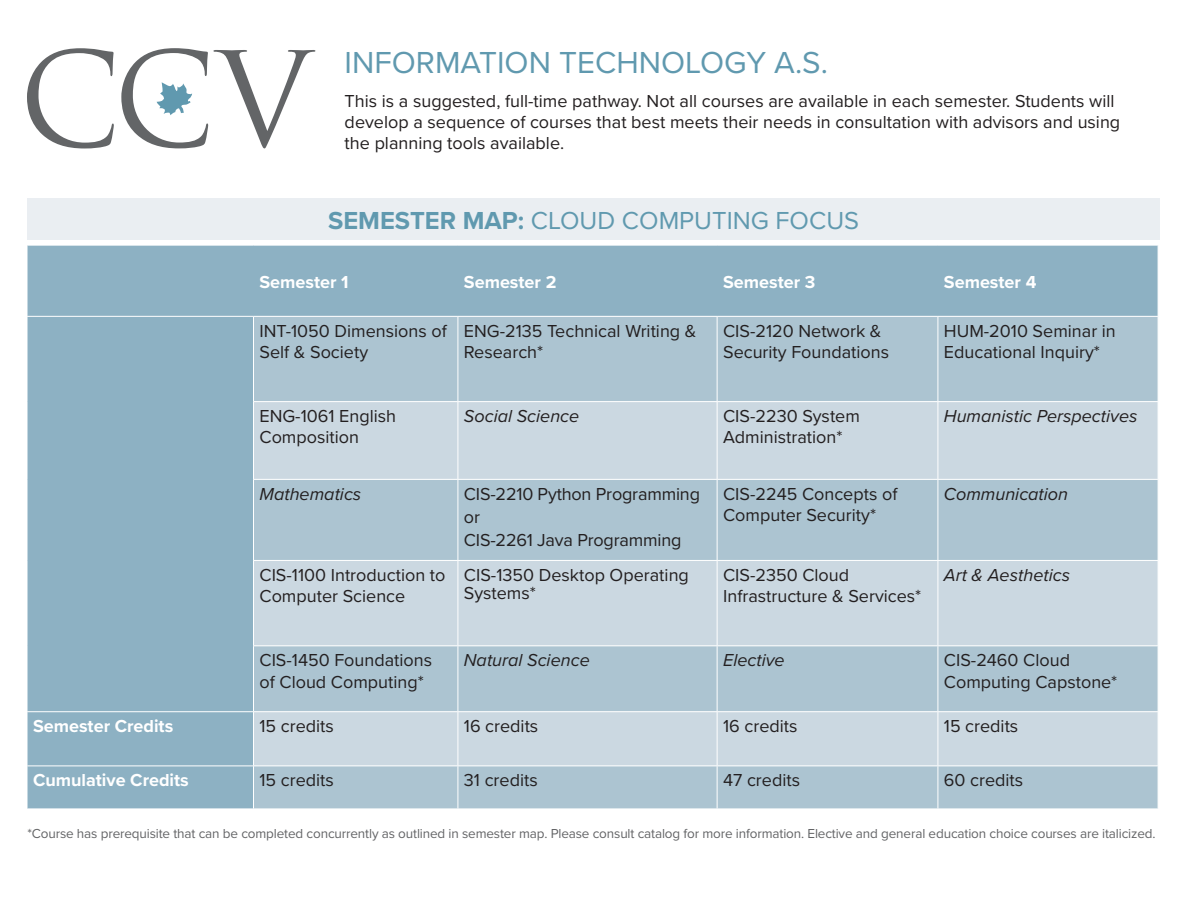
<style>
.page{position:relative;width:1188px;height:918px;background:#fff}
.page>*{position:absolute;margin:0;border:0;box-sizing:border-box;transform-origin:0 0}
.t1{font:31.5px "Proxima Nova";color:#6099af}
.Semester_Map{font:25.5px "Proxima Nova";color:#6099af}
.Table_content{font:18px/21.6px "Proxima Nova";color:#231f20}
.Info_text{font:18px/21px "Proxima Nova";color:#231f20}
.Table_content-2{font:italic 18px "Proxima Nova";color:#231f20}
.Column_header_p1{font:700 18px "Proxima Nova";color:#fff}
.Prerequisite{font:13.5px "Proxima Nova";letter-spacing:-.01em;color:#636466}
.s1{font-weight:700}
</style>
<div class="page">
<svg style="left:27px;top:48px;width:87px;height:100px"></svg>
<svg style="left:121px;top:48px;width:194px;height:100px"></svg>
<div style="left:28px;top:246px;width:1130px;height:563px;background:#8db1c3"></div>
<div style="left:254px;top:317px;width:904px;height:492px;background:#acc4d1"></div>
<svg style="left:254px;top:402px;width:904px;height:364px;background:#bed0da"></svg>
<hr style="left:253px;top:317px;width:1px;height:84px;background:#fff">
<hr style="left:458px;top:317px;width:1px;height:84px;background:#fff">
<hr style="left:717px;top:317px;width:1px;height:84px;background:#fff">
<hr style="left:938px;top:317px;width:1px;height:84px;background:#fff">
<hr style="left:253px;top:401px;width:205px;height:1px;background:#fff">
<hr style="left:253px;top:402px;width:1px;height:77px;background:#fff">
<hr style="left:458px;top:401px;width:259px;height:1px;background:#fff">
<hr style="left:458px;top:402px;width:1px;height:77px;background:#fff">
<hr style="left:717px;top:401px;width:221px;height:1px;background:#fff">
<hr style="left:717px;top:402px;width:1px;height:77px;background:#fff">
<hr style="left:938px;top:401px;width:220px;height:1px;background:#fff">
<hr style="left:938px;top:402px;width:1px;height:77px;background:#fff">
<hr style="left:253px;top:479px;width:205px;height:1px;background:#fff">
<hr style="left:253px;top:480px;width:1px;height:80px;background:#fff">
<hr style="left:458px;top:479px;width:259px;height:1px;background:#fff">
<hr style="left:458px;top:480px;width:1px;height:80px;background:#fff">
<hr style="left:717px;top:479px;width:221px;height:1px;background:#fff">
<hr style="left:717px;top:480px;width:1px;height:80px;background:#fff">
<hr style="left:938px;top:479px;width:220px;height:1px;background:#fff">
<hr style="left:938px;top:480px;width:1px;height:80px;background:#fff">
<hr style="left:253px;top:560px;width:205px;height:1px;background:#fff">
<hr style="left:253px;top:561px;width:1px;height:84px;background:#fff">
<hr style="left:458px;top:560px;width:259px;height:1px;background:#fff">
<hr style="left:458px;top:561px;width:1px;height:84px;background:#fff">
<hr style="left:717px;top:560px;width:221px;height:1px;background:#fff">
<hr style="left:717px;top:561px;width:1px;height:84px;background:#fff">
<hr style="left:938px;top:560px;width:220px;height:1px;background:#fff">
<hr style="left:938px;top:561px;width:1px;height:84px;background:#fff">
<hr style="left:253px;top:645px;width:205px;height:1px;background:#fff">
<hr style="left:253px;top:646px;width:1px;height:65px;background:#fff">
<hr style="left:458px;top:645px;width:259px;height:1px;background:#fff">
<hr style="left:458px;top:646px;width:1px;height:65px;background:#fff">
<hr style="left:717px;top:645px;width:221px;height:1px;background:#fff">
<hr style="left:717px;top:646px;width:1px;height:65px;background:#fff">
<hr style="left:938px;top:645px;width:220px;height:1px;background:#fff">
<hr style="left:938px;top:646px;width:1px;height:65px;background:#fff">
<hr style="left:27px;top:711px;width:227px;height:1px;background:#fff">
<hr style="left:254px;top:711px;width:204px;height:1px;background:#fff">
<hr style="left:253px;top:712px;width:1px;height:54px;background:#fff">
<hr style="left:458px;top:711px;width:259px;height:1px;background:#fff">
<hr style="left:458px;top:712px;width:1px;height:54px;background:#fff">
<hr style="left:717px;top:711px;width:221px;height:1px;background:#fff">
<hr style="left:717px;top:712px;width:1px;height:54px;background:#fff">
<hr style="left:938px;top:711px;width:220px;height:1px;background:#fff">
<hr style="left:938px;top:712px;width:1px;height:54px;background:#fff">
<hr style="left:27px;top:766px;width:227px;height:1px;background:#fff">
<hr style="left:254px;top:766px;width:204px;height:1px;background:#fff">
<hr style="left:253px;top:766px;width:1px;height:43px;background:#fff">
<hr style="left:458px;top:766px;width:259px;height:1px;background:#fff">
<hr style="left:458px;top:766px;width:1px;height:43px;background:#fff">
<hr style="left:717px;top:766px;width:221px;height:1px;background:#fff">
<hr style="left:717px;top:766px;width:1px;height:43px;background:#fff">
<hr style="left:938px;top:766px;width:220px;height:1px;background:#fff">
<hr style="left:938px;top:766px;width:1px;height:43px;background:#fff">
<hr style="left:27px;top:316px;width:227px;height:1px;background:#fff">
<hr style="left:254px;top:316px;width:204px;height:1px;background:#fff">
<hr style="left:458px;top:316px;width:259px;height:1px;background:#fff">
<hr style="left:717px;top:316px;width:221px;height:1px;background:#fff">
<hr style="left:938px;top:316px;width:220px;height:1px;background:#fff">
<div style="left:27px;top:198px;width:1133px;height:41px;background:#eaeef2"></div>
<p class="t1" style="left:345px;top:39px;width:485px">INFORMATION TECHNOLOGY A.S.</p>
<p class="Info_text" style="left:345px;top:90px;width:777px">This is a suggested, full-time pathway. Not all courses are available in each semester. Students will develop a sequence of courses that best meets their needs in consultation with advisors and using</p>
<p class="Info_text" style="left:345px;top:132px;width:221px">the planning tools available.</p>
<p class="Semester_Map" style="left:328px;top:201px;width:533px"><span class="s1">SEMESTER MAP:</span> CLOUD COMPUTING FOCUS</p>
<p class="Column_header_p1" style="left:260px;top:268px;width:91px">Semester 1</p>
<p class="Column_header_p1" style="left:464px;top:268px;width:94px">Semester 2</p>
<p class="Column_header_p1" style="left:723px;top:268px;width:94px">Semester 3</p>
<p class="Column_header_p1" style="left:944px;top:268px;width:94px">Semester 4</p>
<p class="Table_content" style="left:260px;top:319px;width:189px">INT-1050 Dimensions of<br>Self &amp; Society</p>
<p class="Table_content" style="left:464px;top:319px;width:234px">ENG-2135 Technical Writing &amp;<br>Research*</p>
<p class="Table_content" style="left:723px;top:319px;width:168px">CIS-2120 Network &amp;<br>Security Foundations</p>
<p class="Table_content" style="left:944px;top:319px;width:173px">HUM-2010 Seminar in<br>Educational Inquiry*</p>
<p class="Table_content" style="left:260px;top:404px;width:138px">ENG-1061 English<br>Composition</p>
<p class="Table_content-2" style="left:464px;top:402px;width:117px">Social Science</p>
<p class="Table_content" style="left:723px;top:404px;width:138px">CIS-2230 System<br>Administration*</p>
<p class="Table_content-2" style="left:944px;top:402px;width:195px">Humanistic Perspectives</p>
<p class="Table_content-2" style="left:260px;top:480px;width:103px">Mathematics</p>
<p class="Table_content" style="left:464px;top:482px;width:238px">CIS-2210 Python Programming</p>
<p class="Table_content" style="left:464px;top:505px;width:18px">or</p>
<p class="Table_content" style="left:464px;top:528px;width:219px">CIS-2261 Java Programming</p>
<p class="Table_content" style="left:723px;top:482px;width:176px">CIS-2245 Concepts of<br>Computer Security*</p>
<p class="Table_content-2" style="left:944px;top:480px;width:126px">Communication</p>
<p class="Table_content" style="left:260px;top:563px;width:188px">CIS-1100 Introduction to<br>Computer Science</p>
<p class="Table_content" style="left:464px;top:565px;width:227px;line-height:18px">CIS-1350 Desktop Operating<br>Systems*</p>
<p class="Table_content" style="left:723px;top:563px;width:200px">CIS-2350 Cloud<br>Infrastructure &amp; Services*</p>
<p class="Table_content-2" style="left:944px;top:561px;width:128px">Art &amp; Aesthetics</p>
<p class="Table_content" style="left:260px;top:648px;width:174px">CIS-1450 Foundations of Cloud Computing*</p>
<p class="Table_content-2" style="left:464px;top:647px;width:127px">Natural Science</p>
<p class="Table_content-2" style="left:723px;top:647px;width:63px">Elective</p>
<p class="Table_content" style="left:944px;top:648px;width:175px">CIS-2460 Cloud<br>Computing Capstone*</p>
<p class="Column_header_p1" style="left:33px;top:713px;width:142px">Semester Credits</p>
<p class="Table_content" style="left:260px;top:714px;width:76px">15 credits</p>
<p class="Table_content" style="left:464px;top:714px;width:76px">16 credits</p>
<p class="Table_content" style="left:723px;top:714px;width:76px">16 credits</p>
<p class="Table_content" style="left:944px;top:714px;width:76px">15 credits</p>
<p class="Column_header_p1" style="left:33px;top:767px;width:157px">Cumulative Credits</p>
<p class="Table_content" style="left:260px;top:769px;width:76px">15 credits</p>
<p class="Table_content" style="left:464px;top:769px;width:75px">31 credits</p>
<p class="Table_content" style="left:723px;top:769px;width:79px">47 credits</p>
<p class="Table_content" style="left:944px;top:769px;width:81px">60 credits</p>
<p class="Prerequisite" style="left:27px;top:824px;width:1130px">*Course has prerequisite that can be completed concurrently as outlined in semester map. Please consult catalog for more information. Elective and general education choice courses are italicized.</p>
</div>
